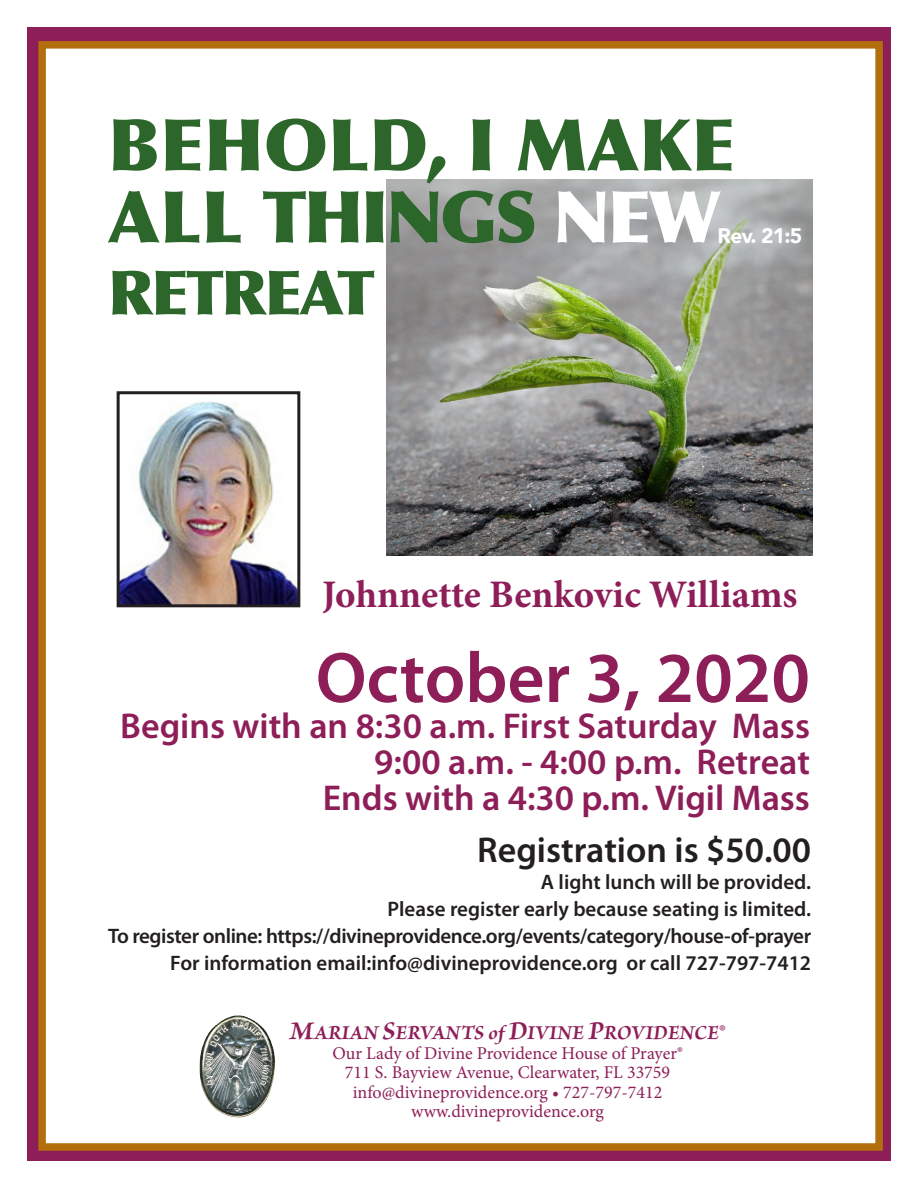
<style>
.page{position:relative;width:918px;height:1188px;background:#fff}
.page>*{position:absolute;margin:0;border:0;box-sizing:border-box;transform-origin:0 0}
.t1{font:900 72px/72px "Optima";color:#2d662b}
.t2{font:600 72px "Myriad Pro";color:#8d1e58}
.t3{font:900 61.5px "Optima";letter-spacing:-.04em;color:#2d662b}
.t4{font:700 39px "Minion Pro";color:#8d1e58}
.t5{font:600 36px "Myriad Pro";color:#8d1e58}
.t6{font:600 36px "Myriad Pro";color:#231f20}
.t7{font:600 21px "Myriad Pro";color:#231f20}
.t8{font:600 21px "Myriad Pro";letter-spacing:-.02em;color:#231f20}
.t9{font:italic 700 21px "Brioso Pro";color:#8d1e58}
.t10{font:900 21px "Avenir";color:#fff}
.t11{font:18px "Minion Pro";color:#8d1e58}
.s1{color:#fff}
.s2{font-size:27px}
.s3{font-family:"Minion Pro";font-weight:400;font-style:normal}
</style>
<div class="page">
<div style="left:27px;top:27px;width:864px;height:1134px;background:#8d1e58"></div>
<div style="left:38px;top:41px;width:845px;height:1110px;background:#fff;border:8px solid #b26f0c"></div>
<img style="left:199px;top:1015px;width:76px;height:103px">
<img style="left:121px;top:402px;width:175px;height:201px">
<div style="left:117px;top:391px;width:183px;height:216px;border:3px solid #231f20"></div>
<img style="left:387px;top:179px;width:425px;height:376px">
<p class="t1" style="left:108px;top:110px;width:629px">BEHOLD, I MAKE<br>ALL THINGS <span class="s1">NEW</span></p>
<p class="t10" style="left:718px;top:217px;width:86px">Rev. 21:5</p>
<p class="t3" style="left:108px;top:256px;width:268px">RETREAT</p>
<p class="t4" style="left:322px;top:567px;width:477px">Johnnette Benkovic Williams</p>
<p class="t2" style="left:316px;top:632px;width:496px">October 3, 2020</p>
<p class="t5" style="left:120px;top:703px;width:691px">Begins with an 8:30 a.m. First Saturday Mass</p>
<p class="t5" style="left:374px;top:739px;width:437px">9:00 a.m. - 4:00 p.m. Retreat</p>
<p class="t5" style="left:323px;top:775px;width:489px">Ends with a 4:30 p.m. Vigil Mass</p>
<p class="t6" style="left:477px;top:827px;width:335px">Registration is $50.00</p>
<p class="t7" style="left:541px;top:868px;width:272px">A light lunch will be provided.</p>
<p class="t7" style="left:388px;top:895px;width:425px">Please register early because seating is limited.</p>
<p class="t8" style="left:108px;top:922px;width:705px">To register online: https://divineprovidence.org/events/category/house-of-prayer</p>
<p class="t7" style="left:170px;top:949px;width:642px">For information email:info@divineprovidence.org or call 727-797-7412</p>
<p class="t9" style="left:289px;top:1020px;width:438px"><span class="s2">M</span>ARIAN <span class="s2">S</span>ERVANTS of <span class="s2">D</span>IVINE <span class="s2">P</span>ROVIDENCE<span class="s3">®</span></p>
<p class="t11" style="left:332px;top:1041px;width:352px">Our Lady of Divine Providence House of Prayer®</p>
<p class="t11" style="left:345px;top:1061px;width:327px">711 S. Bayview Avenue, Clearwater, FL 33759</p>
<p class="t11" style="left:353px;top:1080px;width:311px">info@divineprovidence.org • 727-797-7412</p>
<p class="t11" style="left:411px;top:1100px;width:194px">www.divineprovidence.org</p>
</div>
